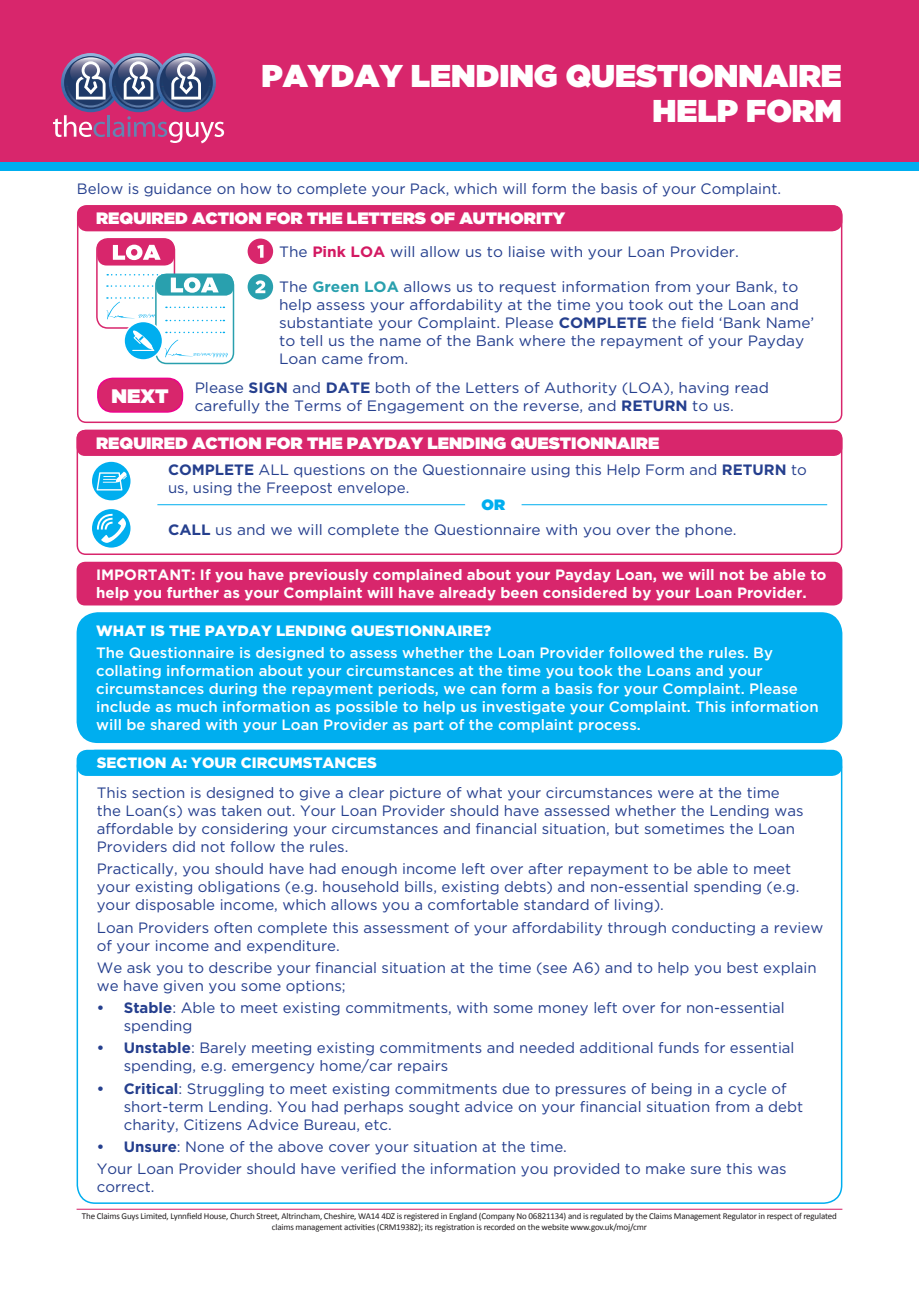
<style>
.page{position:relative;width:919px;height:1289px;background:#fff}
.page>*{position:absolute;margin:0;border:0;box-sizing:border-box;transform-origin:0 0}
.t1{font:900 31.5px/34.5px "Gotham";color:#fff;text-align:right}
.t2{font:900 19.5px "Gotham";color:#fff}
.t3{font:900 16.5px "Gotham";color:#fff}
.t4{font:15px/18px "Gotham";color:#253f8e}
.t5{font:500 15px/18px "Gotham";color:#fff}
.t6{font:700 15px/18px "Gotham";color:#fff}
.t7{font:900 15px "Gotham";color:#fff}
.t8{font:9px/10.8px "Calibri";letter-spacing:-.02em;color:#231f20;text-align:center}
.s1{font-weight:700;color:#d31962}
.s2{font-weight:700;color:#29a0ae}
.s3{font-weight:700}
.s4{font-weight:900;color:#00aeef}
</style>
<div class="page">
<div style="left:0;top:1px;width:918px;height:170px;background:#00aeef"></div>
<div style="left:0;top:0;width:918px;height:162px;background:#d8266c"></div>
<svg style="left:53px;top:53px;width:171px;height:90px"></svg>
<hr style="left:77px;top:1208px;width:765px;height:1px;background:#d31962">
<div style="left:77px;top:430px;width:765px;height:125px;border:2px solid #d8266c;border-radius:9px"></div>
<div style="left:77px;top:430px;width:765px;height:26px;background:#d8266c;border-radius:9px"></div>
<div style="left:92px;top:462px;width:38px;height:38px;background:#00aeef;border-radius:50%"></div>
<svg style="left:97px;top:471px;width:30px;height:19px"></svg>
<hr style="left:157px;top:504px;width:308px;height:1px;background:#00aeef">
<hr style="left:521px;top:504px;width:306px;height:1px;background:#00aeef">
<div style="left:92px;top:509px;width:38px;height:38px;background:#00aeef;border-radius:50%"></div>
<svg style="left:97px;top:513px;width:29px;height:30px"></svg>
<div style="left:77px;top:612px;width:765px;height:131px;background:#00aeef;border-radius:21px"></div>
<div style="left:77px;top:561px;width:765px;height:44px;background:#d8266c;border-radius:9px"></div>
<div style="left:77px;top:749px;width:765px;height:27px;background:#00aeef;border-radius:10px"></div>
<div style="left:77px;top:205px;width:765px;height:218px;border:2px solid #d8266c;border-radius:9px"></div>
<div style="left:77px;top:205px;width:765px;height:26px;background:#d8266c;border-radius:10px"></div>
<div style="left:96px;top:238px;width:79px;height:91px;border:2px solid #d8266c;border-radius:11px"></div>
<div style="left:97px;top:239px;width:77px;height:26px;background:#d8266c;border-radius:10px"></div>
<svg style="left:113px;top:245px;width:48px;height:15px"></svg>
<div style="left:156px;top:274px;width:77px;height:89px;background:#fff;border-radius:11px"></div>
<div style="left:155px;top:273px;width:79px;height:91px;border:2px solid #29a0ae;border-radius:11px"></div>
<div style="left:156px;top:274px;width:77px;height:21px;background:#29a0ae;border-radius:8px"></div>
<svg style="left:165px;top:339px;width:63px;height:18px"></svg>
<svg style="left:106px;top:274px;width:118px;height:47px"></svg>
<svg style="left:166px;top:332px;width:58px;height:1px"></svg>
<div style="left:124px;top:321px;width:38px;height:39px;background:#00aeef;border-radius:50%"></div>
<div style="left:123px;top:321px;width:40px;height:40px;border:2px solid #fff;border-radius:50%"></div>
<svg style="left:132px;top:330px;width:22px;height:21px"></svg>
<div style="left:247px;top:238px;width:26px;height:26px;background:#d8266c;border-radius:50%"></div>
<div style="left:247px;top:274px;width:26px;height:25px;background:#29a0ae;border-radius:50%"></div>
<svg style="left:257px;top:245px;width:6px;height:13px"></svg>
<svg style="left:255px;top:280px;width:10px;height:13px"></svg>
<div style="left:98px;top:378px;width:84px;height:34px;background:#d8266c;border-radius:15px"></div>
<div style="left:97px;top:377px;width:86px;height:35px;border:2px solid #ed028c;border-radius:15px"></div>
<h1 class="t1" style="left:261px;top:58px;width:582px">PAYDAY LENDING QUESTIONNAIRE<br>HELP FORM</h1>
<p class="t4" style="left:77px;top:179px;width:705px">Below is guidance on how to complete your Pack, which will form the basis of your Complaint.</p>
<p class="t3" style="left:96px;top:209px;width:470px">REQUIRED ACTION FOR THE LETTERS OF AUTHORITY</p>
<h2 class="t2" style="left:112px;top:385px;width:59px">NEXT</h2>
<p class="t4" style="left:279px;top:242px;width:461px">The <span class="s1">Pink LOA</span> will allow us to liaise with your Loan Provider.</p>
<p class="t4" style="left:279px;top:277px;width:536px">The <span class="s2">Green LOA</span> allows us to request information from your Bank, to help assess your affordability at the time you took out the Loan and substantiate your Complaint. Please <span class="s3">COMPLETE</span> the field ‘Bank Name’ to tell us the name of the Bank where the repayment of your Payday Loan came from.</p>
<p class="t4" style="left:195px;top:378px;width:575px">Please <span class="s3">SIGN</span> and <span class="s3">DATE</span> both of the Letters of Authority (LOA), having read carefully the Terms of Engagement on the reverse, and <span class="s3">RETURN</span> to us.</p>
<p class="t3" style="left:96px;top:433px;width:564px">REQUIRED ACTION FOR THE PAYDAY LENDING QUESTIONNAIRE</p>
<p class="t4" style="left:168px;top:460px;width:640px"><span class="s3">COMPLETE</span> ALL questions on the Questionnaire using this Help Form and <span class="s3">RETURN</span> to us, using the Freepost envelope.</p>
<p class="t4" style="left:168px;top:492px;width:570px;line-height:24.3px;text-indent:313px"><span class="s4">OR<br></span><span class="s3">CALL</span> us and we will complete the Questionnaire with you over the phone.</p>
<p class="t6" style="left:96px;top:565px;width:731px">IMPORTANT: If you have previously complained about your Payday Loan, we will not be able to help you further as your Complaint will have already been considered by your Loan Provider.</p>
<p class="t7" style="left:96px;top:621px;width:396px">WHAT IS THE PAYDAY LENDING QUESTIONNAIRE?</p>
<p class="t5" style="left:96px;top:643px;width:724px">The Questionnaire is designed to assess whether the Loan Provider followed the rules. By collating information about your circumstances at the time you took the Loans and your circumstances during the repayment periods, we can form a basis for your Complaint. Please include as much information as possible to help us investigate your Complaint. This information will be shared with your Loan Provider as part of the complaint process.</p>
<p class="t7" style="left:97px;top:754px;width:282px">SECTION A: YOUR CIRCUMSTANCES</p>
<p class="t4" style="left:97px;top:783px;width:708px">This section is designed to give a clear picture of what your circumstances were at the time the Loan(s) was taken out. Your Loan Provider should have assessed whether the Lending was affordable by considering your circumstances and financial situation, but sometimes the Loan Providers did not follow the rules.</p>
<p class="t4" style="left:97px;top:859px;width:704px">Practically, you should have had enough income left over after repayment to be able to meet your existing obligations (e.g. household bills, existing debts) and non-essential spending (e.g. your disposable income, which allows you a comfortable standard of living).</p>
<p class="t4" style="left:97px;top:918px;width:728px">Loan Providers often complete this assessment of your affordability through conducting a review of your income and expenditure.</p>
<p class="t4" style="left:97px;top:958px;width:721px">We ask you to describe your financial situation at the time (see A6) and to help you best explain we have given you some options;</p>
<p class="t4" style="left:124px;top:998px;width:662px;text-indent:-27px"><span class="s3">• Stable</span>: Able to meet existing commitments, with some money left over for non-essential spending</p>
<p class="t4" style="left:124px;top:1038px;width:672px;text-indent:-27px"><span class="s3">• Unstable</span>: Barely meeting existing commitments and needed additional funds for essential spending, e.g. emergency home/car repairs</p>
<p class="t4" style="left:124px;top:1079px;width:680px;text-indent:-27px"><span class="s3">• Critical</span>: Struggling to meet existing commitments due to pressures of being in a cycle of short-term Lending. You had perhaps sought advice on your financial situation from a debt charity, Citizens Advice Bureau, etc.</p>
<p class="t4" style="left:97px;top:1135px;width:691px;line-height:22.2px"><span class="s3">• Unsure</span>: None of the above cover your situation at the time.<br>Your Loan Provider should have verified the information you provided to make sure this was</p>
<p class="t4" style="left:97px;top:1177px;width:59px">correct.</p>
<p class="t8" style="left:82px;top:1210px;width:756px">The Claims Guys Limited, Lynnfield House, Church Street, Altrincham, Cheshire, WA14 4DZ is registered in England (Company No 06821134) and is regulated by the Claims Management Regulator in respect of regulated claims management activities (CRM19382); its registration is recorded on the website www.gov.uk/moj/cmr</p>
</div>
